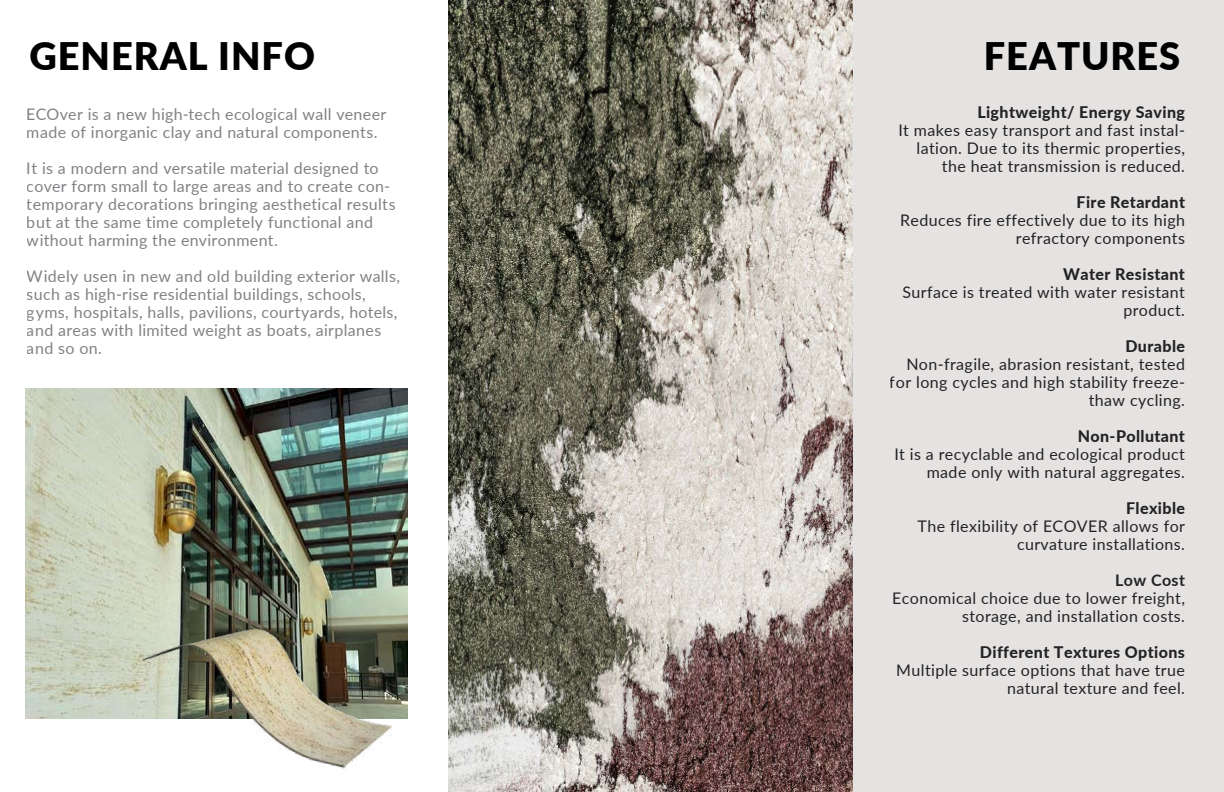
<style>
.page{position:relative;width:1224px;height:792px;background:#fff}
.page>*{position:absolute;margin:0;border:0;box-sizing:border-box;transform-origin:0 0}
.t1{font:900 38px "Lato";letter-spacing:.025em;color:#000}
.t2{font:16px/18px "Lato";letter-spacing:.025em;color:#292829;text-align:right}
.t3{font:16px/18px "Lato";letter-spacing:.02em;color:#808285}
.t4{font:800 16px "Lato";letter-spacing:.025em;color:#292829}
.t5{font:700 16px "Lato";letter-spacing:.025em;color:#292829}
</style>
<div class="page">
<div style="left:677px;top:0;width:547px;height:792px;background:#e5e3e1"></div>
<img style="left:25px;top:389px;width:383px;height:330px">
<img style="left:108px;top:513px;width:300px;height:256px">
<img style="left:448px;top:0;width:404px;height:792px">
<h1 class="t1" style="left:29px;top:28px;width:287px">GENERAL INFO</h1>
<p class="t3" style="left:27px;top:104px;width:361px">ECOver is a new high-tech ecological wall veneer made of inorganic clay and natural components.</p>
<p class="t3" style="left:27px;top:158px;width:370px">It is a modern and versatile material designed to cover form small to large areas and to create con&shy;temporary decorations bringing aesthetical results but at the same time completely functional and without harming the environment.</p>
<p class="t3" style="left:27px;top:266px;width:375px">Widely usen in new and old building exterior walls, such as high-rise residential buildings, schools, gyms, hospitals, halls, pavilions, courtyards, hotels, and areas with limited weight as boats, airplanes and so on.</p>
<h1 class="t1" style="left:984px;top:28px;width:198px">FEATURES</h1>
<p class="t4" style="left:977px;top:101px;width:209px">Lightweight/ Energy Saving</p>
<p class="t2" style="left:898px;top:121px;width:288px">It makes easy transport and fast instal&shy;lation. Due to its thermic properties, the heat transmission is reduced.</p>
<p class="t4" style="left:1077px;top:191px;width:110px">Fire Retardant</p>
<p class="t2" style="left:900px;top:211px;width:286px">Reduces fire effectively due to its high refractory components</p>
<p class="t4" style="left:1063px;top:263px;width:123px">Water Resistant</p>
<p class="t2" style="left:903px;top:283px;width:284px">Surface is treated with water resistant product.</p>
<p class="t4" style="left:1125px;top:335px;width:61px">Durable</p>
<p class="t2" style="left:890px;top:355px;width:297px">Non-fragile, abrasion resistant, tested for long cycles and high stability freeze&shy;thaw cycling.</p>
<p class="t4" style="left:1078px;top:425px;width:109px">Non-Pollutant</p>
<p class="t2" style="left:894px;top:445px;width:292px">It is a recyclable and ecological product made only with natural aggregates.</p>
<p class="t4" style="left:1126px;top:497px;width:60px">Flexible</p>
<p class="t2" style="left:918px;top:517px;width:269px">The flexibility of ECOVER allows for curvature installations.</p>
<p class="t5" style="left:1115px;top:569px;width:71px">Low Cost</p>
<p class="t2" style="left:892px;top:589px;width:294px">Economical choice due to lower freight, storage, and installation costs.</p>
<p class="t4" style="left:980px;top:641px;width:206px">Different Textures Options</p>
<p class="t2" style="left:896px;top:661px;width:290px">Multiple surface options that have true natural texture and feel.</p>
</div>
